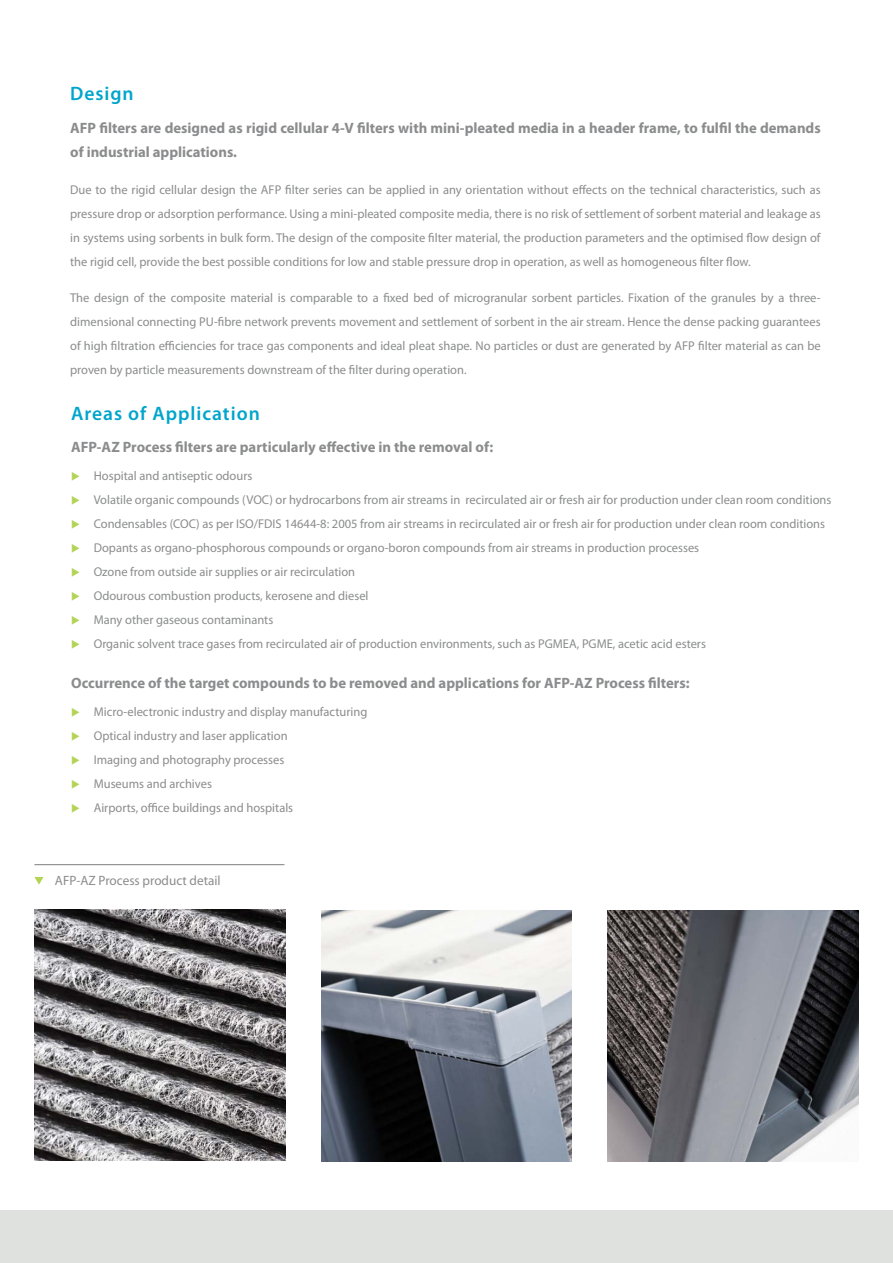
<style>
.page{position:relative;width:893px;height:1263px;background:#fff}
.page>*{position:absolute;margin:0;border:0;box-sizing:border-box;transform-origin:0 0}
.t1{font:600 19.5px "Myriad Pro";letter-spacing:.05em;color:#00a5cc}
.t2{font:700 15px/24px "Myriad Pro";color:#8b8c8d}
.t3{font:13.5px "Myriad Pro";color:#8b8c8d}
.t4{font:12.75px/24px "Myriad Pro";color:#8b8c8d;text-align:justify}
.s1{color:#b3d455}
</style>
<div class="page">
<div style="left:0;top:1210px;width:893px;height:53px;background:#dfe1df"></div>
<img style="left:608px;top:910px;width:250px;height:251px">
<img style="left:321px;top:910px;width:251px;height:251px">
<img style="left:34px;top:910px;width:251px;height:251px">
<hr style="left:34px;top:864px;width:250px;height:1px;background:#8b8c8d">
<svg style="left:34px;top:877px;width:10px;height:8px"></svg>
<h1 class="t1" style="left:70px;top:81px;width:65px">Design</h1>
<p class="t2" style="left:70px;top:115px;width:752px">AFP filters are designed as rigid cellular 4-V filters with mini-pleated media in a header frame, to fulfil the demands of industrial applications.</p>
<p class="t4" style="left:70px;top:177px;width:752px">Due to the rigid cellular design the AFP filter series can be applied in any orientation without effects on the technical characteristics, such as pressure drop or adsorption performance. Using a mini-pleated composite media, there is no risk of settlement of sorbent material and leakage as in systems using sorbents in bulk form. The design of the composite filter material, the production parameters and the optimised flow design of the rigid cell, provide the best possible conditions for low and stable pressure drop in operation, as well as homogeneous filter flow.</p>
<p class="t4" style="left:70px;top:286px;width:752px">The design of the composite material is comparable to a fixed bed of microgranular sorbent particles. Fixation of the granules by a three&shy;dimensional connecting PU-fibre network prevents movement and settlement of sorbent in the air stream. Hence the dense packing guarantees of high filtration efficiencies for trace gas components and ideal pleat shape. No particles or dust are generated by AFP filter material as can be proven by particle measurements downstream of the filter during operation.</p>
<h1 class="t1" style="left:71px;top:401px;width:190px">Areas of Application</h1>
<p class="t2" style="left:71px;top:435px;width:424px">AFP-AZ Process filters are particularly effective in the removal of:</p>
<p class="t4" style="left:71px;top:464px;width:183px"><span class="s1">◆</span> Hospital and antiseptic odours</p>
<p class="t4" style="left:71px;top:488px;width:762px"><span class="s1">◆</span> Volatile organic compounds (VOC) or hydrocarbons from air streams in recirculated air or fresh air for production under clean room conditions</p>
<p class="t4" style="left:71px;top:512px;width:755px"><span class="s1">◆</span> Condensables (COC) as per ISO/FDIS 14644-8: 2005 from air streams in recirculated air or fresh air for production under clean room conditions</p>
<p class="t4" style="left:71px;top:536px;width:629px"><span class="s1">◆</span> Dopants as organo-phosphorous compounds or organo-boron compounds from air streams in production processes</p>
<p class="t4" style="left:71px;top:560px;width:285px"><span class="s1">◆</span> Ozone from outside air supplies or air recirculation</p>
<p class="t4" style="left:71px;top:584px;width:299px"><span class="s1">◆</span> Odourous combustion products, kerosene and diesel</p>
<p class="t4" style="left:71px;top:608px;width:204px"><span class="s1">◆</span> Many other gaseous contaminants</p>
<p class="t4" style="left:71px;top:632px;width:636px"><span class="s1">◆</span> Organic solvent trace gases from recirculated air of production environments, such as PGMEA, PGME, acetic acid esters</p>
<p class="t2" style="left:71px;top:670px;width:620px">Occurrence of the target compounds to be removed and applications for AFP-AZ Process filters:</p>
<p class="t4" style="left:71px;top:699px;width:298px"><span class="s1">◆</span> Micro-electronic industry and display manufacturing</p>
<p class="t4" style="left:71px;top:723px;width:218px"><span class="s1">◆</span> Optical industry and laser application</p>
<p class="t4" style="left:71px;top:747px;width:215px"><span class="s1">◆</span> Imaging and photography processes</p>
<p class="t4" style="left:71px;top:771px;width:142px"><span class="s1">◆</span> Museums and archives</p>
<p class="t4" style="left:71px;top:795px;width:224px"><span class="s1">◆</span> Airports, office buildings and hospitals</p>
<p class="t3" style="left:55px;top:872px;width:167px">AFP-AZ Process product detail</p>
</div>
